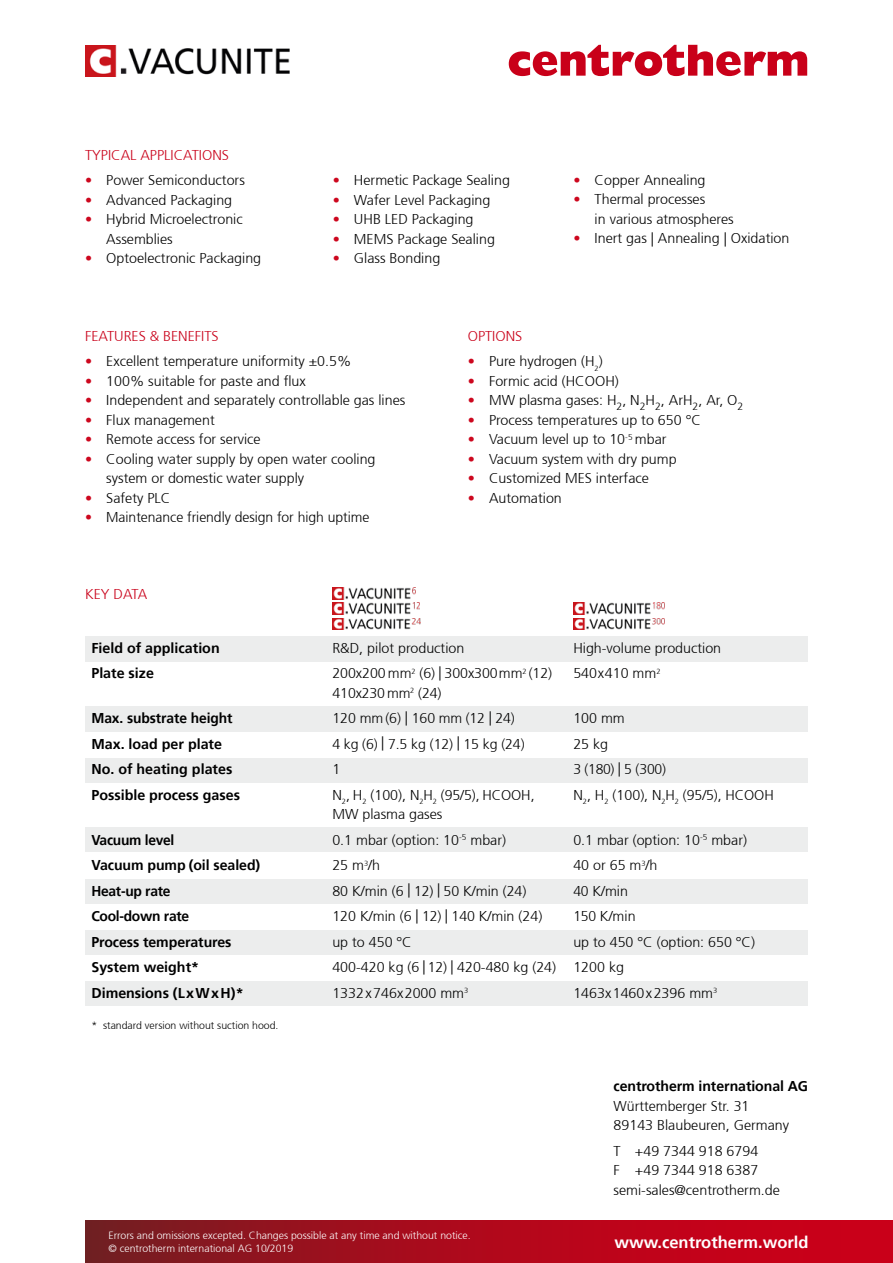
<style>
.page{position:relative;width:893px;height:1263px;background:#fff}
.page>*{position:absolute;margin:0;border:0;box-sizing:border-box;transform-origin:0 0}
.t1{font:700 16.5px "Frutiger";color:#fff}
.t2{font:300 14.25px/25.5px "Frutiger";color:#000}
.t3{font:700 14.25px/25.5px "Frutiger";letter-spacing:-.005em;color:#000}
.t4{font:300 14.25px "Frutiger";color:#c90019}
.t5{font:300 10.5px/12.6px "Frutiger";color:#fff}
.t6{font:300 10.5px "Frutiger";color:#000}
.s1{color:#cd071e}
</style>
<div class="page">
<svg style="left:509px;top:45px;width:298px;height:31px"></svg>
<img style="left:85px;top:45px;width:205px;height:31px">
<div style="left:85px;top:981px;width:723px;height:25px;background:#eceded"></div>
<div style="left:85px;top:930px;width:723px;height:25px;background:#eceded"></div>
<div style="left:85px;top:879px;width:723px;height:24px;background:#eceded"></div>
<div style="left:85px;top:828px;width:723px;height:24px;background:#eceded"></div>
<div style="left:85px;top:758px;width:723px;height:24px;background:#eceded"></div>
<div style="left:85px;top:706px;width:723px;height:25px;background:#eceded"></div>
<div style="left:85px;top:636px;width:723px;height:25px;background:#eceded"></div>
<img style="left:333px;top:603px;width:86px;height:11px">
<img style="left:333px;top:587px;width:82px;height:12px">
<img style="left:573px;top:603px;width:92px;height:11px">
<img style="left:573px;top:618px;width:92px;height:12px">
<img style="left:333px;top:618px;width:87px;height:12px">
<div style="left:85px;top:1220px;width:808px;height:43px;background:linear-gradient(to right,#7c1b21,#d70017)"></div>
<p class="t4" style="left:85px;top:146px;width:145px">TYPICAL APPLICATIONS</p>
<p class="t2" style="left:85px;top:168px;width:161px"><span class="s1">•</span> Power Semiconductors</p>
<p class="t2" style="left:85px;top:187px;width:149px"><span class="s1">•</span> Advanced Packaging</p>
<p class="t2" style="left:106px;top:210px;width:138px;line-height:19.5px;text-indent:-21px"><span class="s1">•</span> Hybrid Microelectronic<br>Assemblies</p>
<p class="t2" style="left:85px;top:246px;width:178px"><span class="s1">•</span> Optoelectronic Packaging</p>
<p class="t2" style="left:333px;top:168px;width:179px"><span class="s1">•</span> Hermetic Package Sealing</p>
<p class="t2" style="left:333px;top:187px;width:159px"><span class="s1">•</span> Wafer Level Packaging</p>
<p class="t2" style="left:333px;top:207px;width:142px"><span class="s1">•</span> UHB LED Packaging</p>
<p class="t2" style="left:333px;top:226px;width:164px"><span class="s1">•</span> MEMS Package Sealing</p>
<p class="t2" style="left:333px;top:246px;width:109px"><span class="s1">•</span> Glass Bonding</p>
<p class="t2" style="left:573px;top:168px;width:134px"><span class="s1">•</span> Copper Annealing</p>
<p class="t2" style="left:595px;top:190px;width:141px;line-height:19.5px;text-indent:-21px"><span class="s1">•</span> Thermal processes<br>in various atmospheres</p>
<p class="t2" style="left:573px;top:226px;width:218px"><span class="s1">•</span> Inert gas | Annealing | Oxidation</p>
<p class="t4" style="left:85px;top:328px;width:135px">FEATURES &amp; BENEFITS</p>
<p class="t2" style="left:85px;top:349px;width:268px"><span class="s1">•</span> Excellent temperature uniformity ±0.5%</p>
<p class="t2" style="left:85px;top:368px;width:222px"><span class="s1">•</span> 100% suitable for paste and flux</p>
<p class="t2" style="left:85px;top:388px;width:322px"><span class="s1">•</span> Independent and separately controllable gas lines</p>
<p class="t2" style="left:85px;top:407px;width:131px"><span class="s1">•</span> Flux management</p>
<p class="t2" style="left:85px;top:427px;width:177px"><span class="s1">•</span> Remote access for service</p>
<p class="t2" style="left:106px;top:449px;width:271px;line-height:19.5px;text-indent:-21px"><span class="s1">•</span> Cooling water supply by open water cooling system or domestic water supply</p>
<p class="t2" style="left:85px;top:485px;width:87px"><span class="s1">•</span> Safety PLC</p>
<p class="t2" style="left:85px;top:505px;width:286px"><span class="s1">•</span> Maintenance friendly design for high uptime</p>
<p class="t4" style="left:85px;top:585px;width:64px">KEY DATA</p>
<p class="t4" style="left:468px;top:328px;width:56px">OPTIONS</p>
<p class="t2" style="left:468px;top:349px;width:136px"><span class="s1">•</span> Pure hydrogen (H<sub>2</sub>)</p>
<p class="t2" style="left:468px;top:368px;width:153px"><span class="s1">•</span> Formic acid (HCOOH)</p>
<p class="t2" style="left:468px;top:388px;width:277px"><span class="s1">•</span> MW plasma gases: H<sub>2</sub>, N<sub>2</sub>H<sub>2</sub>, ArH<sub>2</sub>, Ar, O<sub>2</sub></p>
<p class="t2" style="left:468px;top:407px;width:235px"><span class="s1">•</span> Process temperatures up to 650 °C</p>
<p class="t2" style="left:468px;top:427px;width:200px"><span class="s1">•</span> Vacuum level up to 10<sup>-5</sup> mbar</p>
<p class="t2" style="left:468px;top:446px;width:210px"><span class="s1">•</span> Vacuum system with dry pump</p>
<p class="t2" style="left:468px;top:466px;width:183px"><span class="s1">•</span> Customized MES interface</p>
<p class="t2" style="left:468px;top:485px;width:96px"><span class="s1">•</span> Automation</p>
<p class="t3" style="left:91px;top:635px;width:130px">Field of application<br>Plate size</p>
<p class="t3" style="left:91px;top:706px;width:150px">Max. substrate height<br>Max. load per plate<br>No. of heating plates<br>Possible process gases</p>
<p class="t3" style="left:91px;top:827px;width:170px">Vacuum level<br>Vacuum pump (oil sealed)<br>Heat-up rate<br>Cool-down rate<br>Process temperatures<br>System weight*<br>Dimensions (LxWxH)*</p>
<p class="t6" style="left:91px;top:1019px;width:189px">* standard version without suction hood.</p>
<p class="t2" style="left:332px;top:635px;width:221px">R&amp;D, pilot production<br>200x200 mm<sup>2</sup> (6) | 300x300 mm<sup>2</sup> (12)</p>
<p class="t2" style="left:332px;top:680px;width:204px">410x230 mm<sup>2</sup> (24)<br>120 mm (6) | 160 mm (12 | 24)<br>4 kg (6) | 7.5 kg (12) | 15 kg (24)<br>1<br>N<sub>2</sub>, H<sub>2</sub> (100), N<sub>2</sub>H<sub>2</sub> (95/5), HCOOH,</p>
<p class="t2" style="left:332px;top:802px;width:225px">MW plasma gases<br>0.1 mbar (option: 10<sup>-5</sup> mbar)<br>25 m<sup>3</sup>/h<br>80 K/min (6 | 12) | 50 K/min (24)<br>120 K/min (6 | 12) | 140 K/min (24) up to 450 °C<br>400-420 kg (6 | 12) | 420-480 kg (24)<br>1332x746x2000 mm<sup>3</sup></p>
<p class="t2" style="left:573px;top:635px;width:149px">High-volume production<br>540x410 mm<sup>2</sup></p>
<p class="t2" style="left:573px;top:706px;width:202px">100 mm<br>25 kg<br>3 (180) | 5 (300)<br>N<sub>2</sub>, H<sub>2</sub> (100), N<sub>2</sub>H<sub>2</sub> (95/5), HCOOH</p>
<p class="t2" style="left:573px;top:827px;width:183px">0.1 mbar (option: 10<sup>-5</sup> mbar)<br>40 or 65 m<sup>3</sup>/h<br>40 K/min<br>150 K/min<br>up to 450 °C (option: 650 °C)<br>1200 kg<br>1463x1460x2396 mm<sup>3</sup></p>
<p class="t5" style="left:109px;top:1229px;width:364px">Errors and omissions excepted. Changes possible at any time and without notice. © centrotherm international AG 10/2019</p>
<p class="t3" style="left:614px;top:1074px;width:196px">centrotherm international AG</p>
<p class="t2" style="left:614px;top:1096px;width:177px;line-height:19.5px">Württemberger Str. 31<br>89143 Blaubeuren, Germany</p>
<p class="t2" style="left:614px;top:1141px;width:168px;line-height:19.5px">T +49 7344 918 6794<br>F +49 7344 918 6387 semi-sales@centrotherm.de</p>
<p class="t1" style="left:614px;top:1232px;width:196px">www.centrotherm.world</p>
</div>
